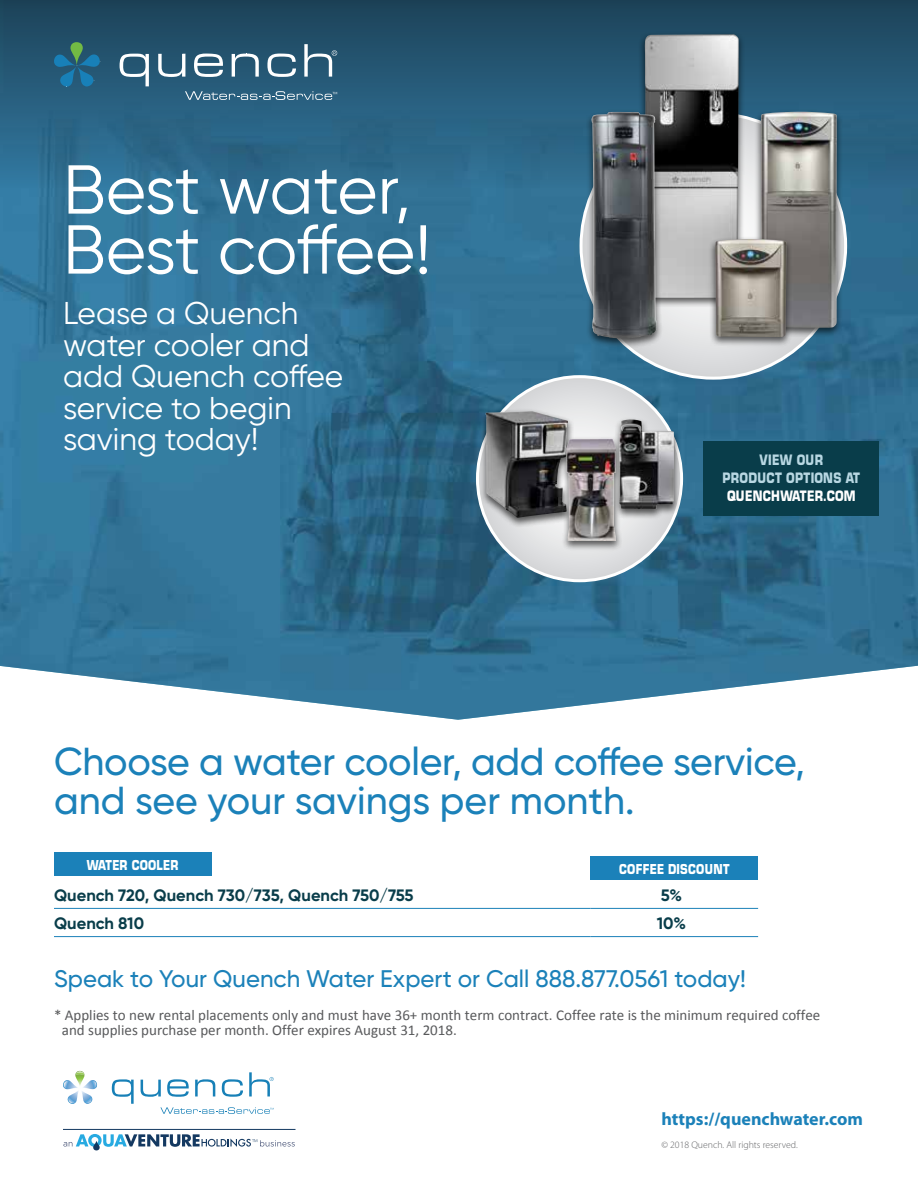
<style>
.page{position:relative;width:918px;height:1188px;background:#fff}
.page>*{position:absolute;margin:0;border:0;box-sizing:border-box;transform-origin:0 0}
.t1{font:69px/60px "Gilroy";letter-spacing:-.02em;color:#fff}
.t2{font:500 39px/39px "Gilroy";letter-spacing:-.005em;color:#1b81b9}
.t3{font:31.5px/31.5px "Gilroy";color:#fff}
.t4{font:500 24px "Gilroy";color:#1b81b9}
.t5{font:700 18px "Myriad Pro";color:#1b81b9}
.t6{font:700 16.5px "Gilroy";color:#093d4a}
.t7{font:15.75px/18px "Eurostile Black DTC";letter-spacing:.03em;color:#b8d7e2;text-align:center;scale:.8 1}
.t8{font:15.75px "Eurostile Black DTC";letter-spacing:.03em;color:#fff;scale:.8 1}
.t9{font:15px/15px "Calibri";color:#58595b}
.t10{font:15px "Eurostile Black DTC";letter-spacing:.03em;color:#fff;scale:.8 1}
.t11{font:300 9.75px "Myriad Pro";color:#636466}
</style>
<div class="page">
<img style="left:0;top:189px;width:918px;height:531px">
<div style="left:0;top:0;width:918px;height:189px;background:linear-gradient(to bottom,#1d455c,#307296)"></div>
<div style="left:70px;top:42px;width:13px;height:24px;background:#72ba44;border-radius:6px"></div>
<svg style="left:54px;top:54px;width:46px;height:33px;background:#21698e"></svg>
<svg style="left:120px;top:54px;width:29px;height:32px"></svg>
<svg style="left:158px;top:54px;width:27px;height:23px"></svg>
<svg style="left:194px;top:54px;width:29px;height:23px"></svg>
<svg style="left:232px;top:54px;width:27px;height:23px"></svg>
<svg style="left:267px;top:53px;width:29px;height:24px"></svg>
<svg style="left:304px;top:44px;width:33px;height:33px"></svg>
<svg style="left:185px;top:91px;width:152px;height:9px"></svg>
<svg style="left:112px;top:1079px;width:22px;height:25px"></svg>
<svg style="left:141px;top:1080px;width:20px;height:17px"></svg>
<svg style="left:167px;top:1079px;width:22px;height:18px"></svg>
<svg style="left:195px;top:1079px;width:20px;height:17px"></svg>
<svg style="left:222px;top:1079px;width:21px;height:18px"></svg>
<svg style="left:63px;top:1071px;width:34px;height:33px"></svg>
<svg style="left:160px;top:1107px;width:114px;height:7px"></svg>
<svg style="left:249px;top:1072px;width:25px;height:24px"></svg>
<div style="left:93px;top:1141px;width:7px;height:9px;background:#143961;border-radius:3px"></div>
<svg style="left:63px;top:1134px;width:232px;height:13px"></svg>
<hr style="left:63px;top:1129px;width:233px;height:1px;background:#143961">
<hr style="left:54px;top:908px;width:537px;height:1px;background:#1b81b9">
<hr style="left:591px;top:908px;width:167px;height:1px;background:#1b81b9">
<hr style="left:54px;top:936px;width:537px;height:1px;background:#1b81b9">
<hr style="left:591px;top:936px;width:167px;height:1px;background:#1b81b9">
<div style="left:54px;top:852px;width:158px;height:24px;background:#1b81b9"></div>
<div style="left:591px;top:857px;width:167px;height:23px;background:#1b81b9"></div>
<svg style="left:581px;top:114px;width:265px;height:264px;background:#e2e2e4"></svg>
<div style="left:638px;top:32px;width:107px;height:276px;background:#000;opacity:.65"></div>
<img style="left:645px;top:34px;width:94px;height:264px">
<div style="left:754px;top:109px;width:90px;height:229px;background:#000;opacity:.65"></div>
<img style="left:761px;top:112px;width:76px;height:216px">
<div style="left:585px;top:109px;width:78px;height:240px;background:#000;opacity:.65"></div>
<img style="left:591px;top:112px;width:66px;height:227px">
<div style="left:709px;top:236px;width:84px;height:112px;background:#000;opacity:.65"></div>
<img style="left:715px;top:239px;width:72px;height:98px">
<svg style="left:477px;top:377px;width:205px;height:204px;background:#e0e1e2"></svg>
<div style="left:480px;top:409px;width:94px;height:119px;background:#000;opacity:.65"></div>
<img style="left:486px;top:411px;width:82px;height:107px">
<div style="left:560px;top:436px;width:62px;height:115px;background:#000;opacity:.65"></div>
<img style="left:566px;top:439px;width:50px;height:102px">
<div style="left:613px;top:417px;width:67px;height:102px;background:#000;opacity:.65"></div>
<img style="left:619px;top:419px;width:55px;height:90px">
<div style="left:704px;top:441px;width:175px;height:75px;background:#093d4a"></div>
<h1 class="t1" style="left:63px;top:159px;width:370px">Best water,<br>Best coffee!</h1>
<h3 class="t3" style="left:63px;top:297px;width:282px">Lease a Quench water cooler and add Quench coffee service to begin saving today!</h3>
<p class="t7" style="left:723px;top:451px;width:174px">VIEW OUR<br>PRODUCT OPTIONS AT</p>
<p class="t8" style="left:727px;top:488px;width:162px">QUENCHWATER.COM</p>
<h2 class="t2" style="left:54px;top:741px;width:753px">Choose a water cooler, add coffee service, and see your savings per month.</h2>
<p class="t10" style="left:87px;top:857px;width:116px">WATER COOLER</p>
<p class="t10" style="left:619px;top:861px;width:139px">COFFEE DISCOUNT</p>
<p class="t6" style="left:54px;top:885px;width:361px">Quench 720, Quench 730/735, Quench 750/755</p>
<p class="t6" style="left:661px;top:885px;width:23px">5%</p>
<p class="t6" style="left:54px;top:913px;width:92px">Quench 810</p>
<p class="t6" style="left:657px;top:913px;width:31px">10%</p>
<h3 class="t4" style="left:54px;top:964px;width:693px">Speak to Your Quench Water Expert or Call 888.877.0561 today!</h3>
<p class="t9" style="left:62px;top:1007px;width:760px;text-indent:-8px">* Applies to new rental placements only and must have 36+ month term contract. Coffee rate is the minimum required coffee and supplies purchase per month. Offer expires August 31, 2018.</p>
<p class="t5" style="left:662px;top:1107px;width:203px">https://quenchwater.com</p>
<p class="t11" style="left:662px;top:1139px;width:138px">© 2018 Quench. All rights reserved.</p>
</div>
